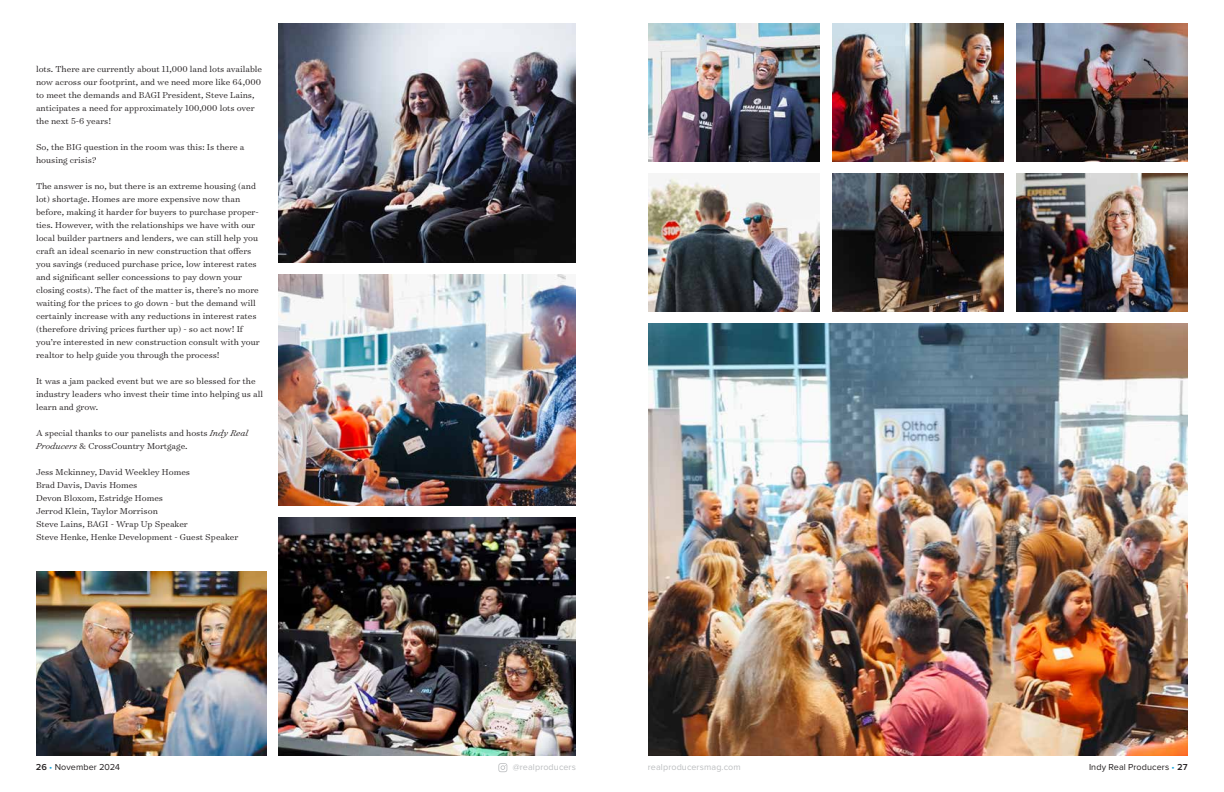
<style>
.page{position:relative;width:1224px;height:792px;background:#fff}
.page>*{position:absolute;margin:0;border:0;box-sizing:border-box;transform-origin:0 0}
.t1{font:300 9.8px/13px "Surveyor Text";color:#231f20}
.t2{font:9px "Proxima Nova";letter-spacing:.01em;color:#231f20}
.t3{font:9px "Proxima Nova";letter-spacing:.01em;color:#bcbec0}
.s1{font-style:italic}
.s2{font-weight:600}
.s3{color:#19a8e0}
</style>
<div class="page">
<svg style="left:498px;top:763px;width:9px;height:9px"></svg>
<img style="left:648px;top:323px;width:540px;height:433px">
<img style="left:648px;top:174px;width:172px;height:137px">
<img style="left:278px;top:24px;width:298px;height:238px">
<img style="left:832px;top:174px;width:172px;height:137px">
<img style="left:278px;top:518px;width:298px;height:238px">
<img style="left:1016px;top:24px;width:172px;height:138px">
<img style="left:278px;top:274px;width:298px;height:232px">
<img style="left:36px;top:572px;width:230px;height:184px">
<img style="left:1016px;top:174px;width:172px;height:137px">
<img style="left:832px;top:24px;width:172px;height:138px">
<img style="left:648px;top:24px;width:172px;height:138px">
<p class="t1" style="left:36px;top:62px;width:228px">lots. There are currently about 11,000 land lots available now across our footprint, and we need more like 64,000 to meet the demands and BAGI President, Steve Lains, anticipates a need for approximately 100,000 lots over the next 5-6 years!</p>
<p class="t1" style="left:36px;top:140px;width:210px">So, the BIG question in the room was this: Is there a housing crisis?</p>
<p class="t1" style="left:36px;top:179px;width:225px">The answer is no, but there is an extreme housing (and lot) shortage. Homes are more expensive now than before, making it harder for buyers to purchase proper&shy;ties. However, with the relationships we have with our local builder partners and lenders, we can still help you craft an ideal scenario in new construction that offers you savings (reduced purchase price, low interest rates and significant seller concessions to pay down your closing costs). The fact of the matter is, there’s no more waiting for the prices to go down - but the demand will certainly increase with any reductions in interest rates (therefore driving prices further up) - so act now! If you’re interested in new construction consult with your realtor to help guide you through the process!</p>
<p class="t1" style="left:36px;top:374px;width:229px">It was a jam packed event but we are so blessed for the industry leaders who invest their time into helping us all learn and grow.</p>
<p class="t1" style="left:36px;top:426px;width:214px">A special thanks to our panelists and hosts <span class="s1">Indy Real<br>Producers</span> &amp; CrossCountry Mortgage.</p>
<p class="t1" style="left:36px;top:465px;width:204px">Jess Mckinney, David Weekley Homes<br>Brad Davis, Davis Homes<br>Devon Bloxom, Estridge Homes<br>Jerrod Klein, Taylor Morrison<br>Steve Lains, BAGI - Wrap Up Speaker<br>Steve Henke, Henke Development - Guest Speaker</p>
<p class="t2" style="left:36px;top:762px;width:86px"><span class="s2">26</span> <span class="s3">•</span> November 2024</p>
<p class="t3" style="left:513px;top:762px;width:65px">@realproducers</p>
<p class="t3" style="left:648px;top:762px;width:94px">realproducersmag.com</p>
<p class="t2" style="left:1089px;top:762px;width:100px">Indy Real Producers <span class="s3">•</span> <span class="s2">27</span></p>
</div>
